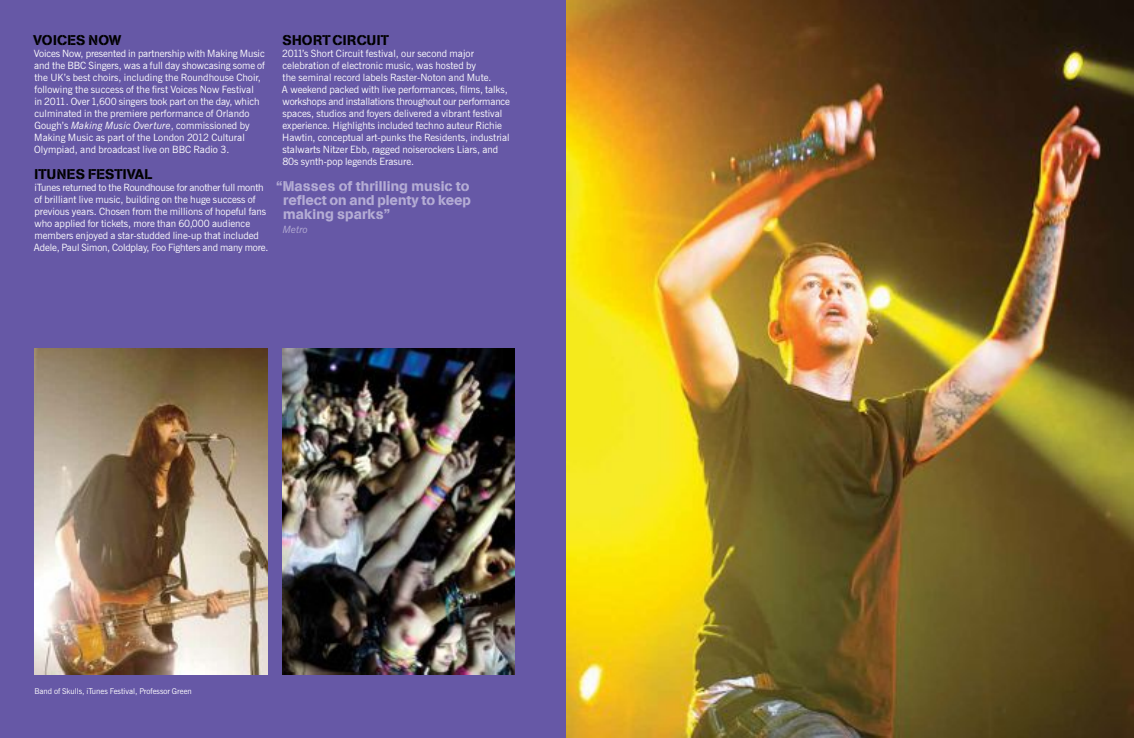
<style>
.page{position:relative;width:1134px;height:738px;background:#fff}
.page>*{position:absolute;margin:0;border:0;box-sizing:border-box;transform-origin:0 0}
.t1{font:500 14px/14px "AG Book Stencil BQ";letter-spacing:.01em;color:#b5add5;text-align:justify}
.t2{font:500 14px "AG Book Stencil BQ";letter-spacing:.02em;color:#000}
.t3{font:10px/12px "News Gothic BT";color:#fff}
.t4{font:italic 10px "News Gothic BT";color:#b5add5}
.t5{font:8px "News Gothic BT";color:#fff}
.s1{font-style:italic}
</style>
<div class="page">
<div style="left:0;top:0;width:567px;height:737px;background:#6658a6"></div>
<img style="left:282px;top:348px;width:232px;height:326px">
<img style="left:34px;top:348px;width:234px;height:326px">
<img style="left:567px;top:0;width:566px;height:737px">
<h1 class="t2" style="left:33px;top:31px;width:90px">VOICES NOW</h1>
<p class="t3" style="left:34px;top:47px;width:233px">Voices Now, presented in partnership with Making Music and the BBC Singers, was a full day showcasing some of the UK’s best choirs, including the Roundhouse Choir, following the success of the first Voices Now Festival<br>in 2011. Over 1,600 singers took part on the day, which culminated in the premiere performance of Orlando Gough’s <span class="s1">Making Music Overture</span>, commissioned by Making Music as part of the London 2012 Cultural Olympiad, and broadcast live on BBC Radio 3.</p>
<h1 class="t2" style="left:35px;top:165px;width:119px">ITUNES FESTIVAL</h1>
<p class="t3" style="left:34px;top:181px;width:236px">iTunes returned to the Roundhouse for another full month of brilliant live music, building on the huge success of previous years. Chosen from the millions of hopeful fans who applied for tickets, more than 60,000 audience members enjoyed a star-studded line-up that included Adele, Paul Simon, Coldplay, Foo Fighters and many more.</p>
<h1 class="t2" style="left:282px;top:31px;width:108px">SHORT CIRCUIT</h1>
<p class="t3" style="left:282px;top:47px;width:229px">2011’s Short Circuit festival, our second major celebration of electronic music, was hosted by<br>the seminal record labels Raster-Noton and Mute.<br>A weekend packed with live performances, films, talks, workshops and installations throughout our performance spaces, studios and foyers delivered a vibrant festival experience. Highlights included techno auteur Richie Hawtin, conceptual art-punks the Residents, industrial stalwarts Nitzer Ebb, ragged noiserockers Liars, and 80s synth-pop legends Erasure.</p>
<h1 class="t1" style="left:283px;top:179px;width:189px;text-indent:-7px">“Masses of thrilling music to reflect on and plenty to keep making sparks”</h1>
<p class="t4" style="left:283px;top:223px;width:26px">Metro</p>
<p class="t5" style="left:34px;top:685px;width:159px">Band of Skulls, iTunes Festival, Professor Green</p>
</div>
